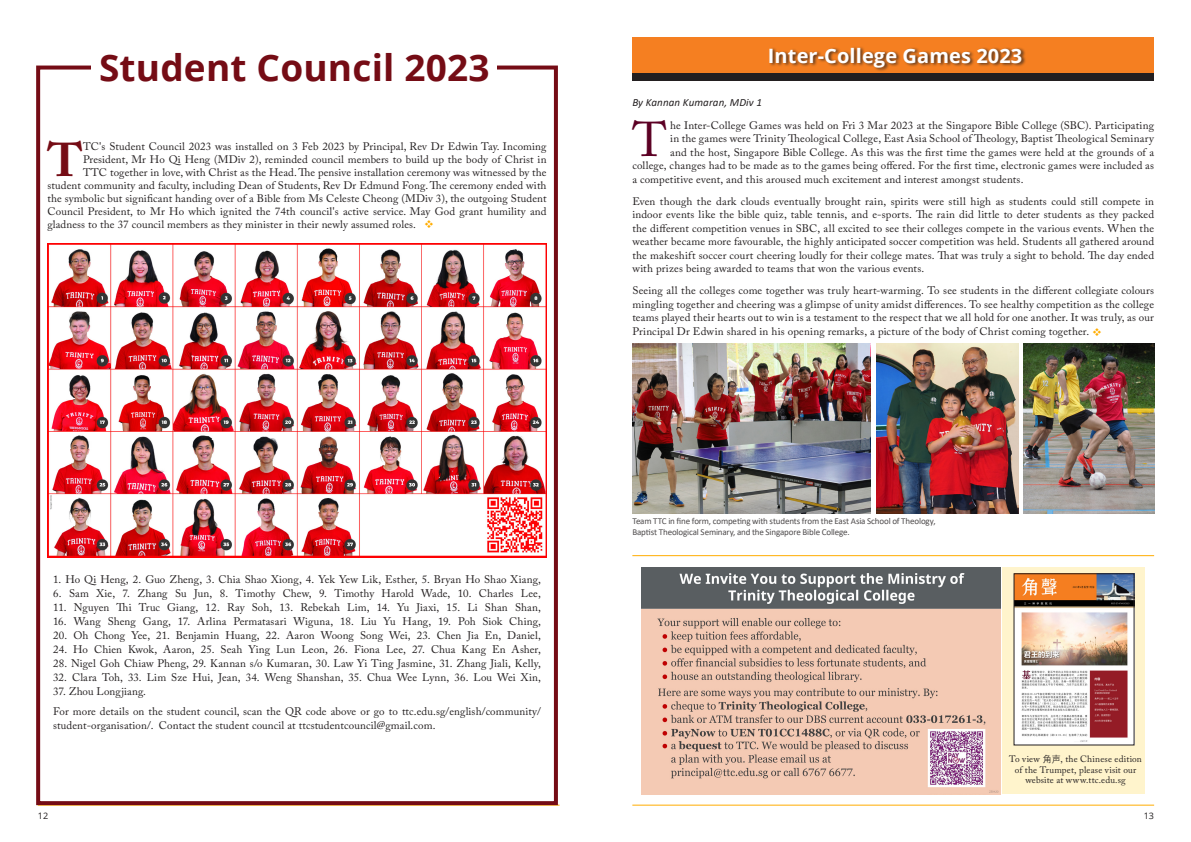
<style>
.page{position:relative;width:1191px;height:842px;background:#fff}
.page>*{position:absolute;margin:0;border:0;box-sizing:border-box;transform-origin:0 0}
.t1{font:48.5px "Adobe Caslon Pro";color:#5c0024}
.Body_Text{font:700 47.1px "Adobe Caslon Pro";color:#750c15}
.t2{font:700 36.6px "Open Sans";letter-spacing:.005em;color:#750c15}
.t3{font:700 19.8px "Open Sans";letter-spacing:.005em;color:#fff}
.Body_Text-2{font:11px/14px "Adobe Caslon Pro";letter-spacing:.01em;color:#231f20}
.Body_Text-3{font:italic 11px "Calibri";letter-spacing:.01em;color:#231f20}
.Body_Text-4{font:10.9px/13.5px "Adobe Caslon Pro";letter-spacing:.01em;color:#231f20;text-align:justify}
.Body_Text-5{font:9.3px/10.8px "Adobe Caslon Pro";letter-spacing:.015em;color:#231f20;text-align:center}
.t4{font:9px/10.8px "Calibri";letter-spacing:-.015em;color:#231f20}
.t5{font:8.9px "Open Sans";color:#231f20}
.s1{color:#ffad00}
.s2{font-family:"Deng Xian"}
</style>
<div class="page">
<div style="left:1002px;top:567px;width:142px;height:227px;background:#fff4cc"></div>
<hr style="left:38px;top:805px;width:521px;height:1px;background:#ffad00">
<hr style="left:632px;top:805px;width:522px;height:1px;background:#ffad00">
<div style="left:632px;top:37px;width:522px;height:37px;background:#f57f21"></div>
<div style="left:632px;top:74px;width:522px;height:7px;background:#231f20"></div>
<div style="left:768px;top:46px;width:258px;height:26px;background:#231f20;opacity:.75"></div>
<div style="left:36px;top:66px;width:522px;height:739px;border:4px solid #750c15"></div>
<div style="left:92px;top:53px;width:405px;height:39px;background:#fff"></div>
<img style="left:47px;top:244px;width:499px;height:314px">
<img style="left:632px;top:343px;width:238px;height:171px">
<img style="left:876px;top:343px;width:142px;height:171px">
<img style="left:1023px;top:344px;width:131px;height:170px">
<img style="left:1015px;top:575px;width:117px;height:168px">
<img style="left:642px;top:568px;width:358px;height:226px">
<hr style="left:632px;top:555px;width:522px;height:1px;background:#ffad00">
<p class="t2" style="left:99px;top:42px;width:392px">Student Council 2023</p>
<p class="Body_Text" style="left:47px;top:132px;width:37px">T</p>
<p class="Body_Text-4" style="left:83px;top:140px;width:465px">TC's Student Council 2023 was installed on 3 Feb 2023 by Principal, Rev Dr Edwin Tay. Incoming</p>
<p class="Body_Text-4" style="left:83px;top:153px;width:465px">President, Mr Ho Qi Heng (MDiv 2), reminded council members to build up the body of Christ in</p>
<p class="Body_Text-4" style="left:83px;top:166px;width:465px">TTC together in love, with Christ as the Head. The pensive installation ceremony was witnessed by the</p>
<p class="Body_Text-4" style="left:47px;top:179px;width:500px">student community and faculty, including Dean of Students, Rev Dr Edmund Fong. The ceremony ended with</p>
<p class="Body_Text-4" style="left:47px;top:192px;width:500px">the symbolic but significant handing over of a Bible from Ms Celeste Cheong (MDiv 3), the outgoing Student</p>
<p class="Body_Text-4" style="left:47px;top:205px;width:500px">Council President, to Mr Ho which ignited the 74th council's active service. May God grant humility and</p>
<p class="Body_Text-4" style="left:47px;top:218px;width:388px">gladness to the 37 council members as they minister in their newly assumed roles. <span class="s1">❖</span></p>
<p class="Body_Text-2" style="left:53px;top:572px;width:489px">1. Ho Qi Heng, 2. Guo Zheng, 3. Chia Shao Xiong, 4. Yek Yew Lik, Esther, 5. Bryan Ho Shao Xiang,</p>
<p class="Body_Text-2" style="left:53px;top:586px;width:489px">6. Sam Xie, 7. Zhang Su Jun, 8. Timothy Chew, 9. Timothy Harold Wade, 10. Charles Lee,</p>
<p class="Body_Text-2" style="left:53px;top:600px;width:489px">11. Nguyen Thi Truc Giang, 12. Ray Soh, 13. Rebekah Lim, 14. Yu Jiaxi, 15. Li Shan Shan,</p>
<p class="Body_Text-2" style="left:53px;top:614px;width:489px">16. Wang Sheng Gang, 17. Arlina Permatasari Wiguna, 18. Liu Yu Hang, 19. Poh Siok Ching,</p>
<p class="Body_Text-2" style="left:53px;top:628px;width:489px">20. Oh Chong Yee, 21. Benjamin Huang, 22. Aaron Woong Song Wei, 23. Chen Jia En, Daniel,</p>
<p class="Body_Text-2" style="left:53px;top:642px;width:489px">24. Ho Chien Kwok, Aaron, 25. Seah Ying Lun Leon, 26. Fiona Lee, 27. Chua Kang En Asher,</p>
<p class="Body_Text-2" style="left:53px;top:656px;width:489px">28. Nigel Goh Chiaw Pheng, 29. Kannan s/o Kumaran, 30. Law Yi Ting Jasmine, 31. Zhang Jiali, Kelly,</p>
<p class="Body_Text-2" style="left:53px;top:670px;width:489px">32. Clara Toh, 33. Lim Sze Hui, Jean, 34. Weng Shanshan, 35. Chua Wee Lynn, 36. Lou Wei Xin,</p>
<p class="Body_Text-2" style="left:53px;top:684px;width:94px">37. Zhou Longjiang.</p>
<p class="Body_Text-2" style="left:53px;top:704px;width:489px">For more details on the student council, scan the QR code above or go to ttc.edu.sg/english/community/ student-organisation/. Contact the student council at ttcstudentcouncil@gmail.com.</p>
<p class="t3" style="left:768px;top:41px;width:256px">Inter-College Games 2023</p>
<p class="Body_Text-3" style="left:632px;top:95px;width:131px">By Kannan Kumaran, MDiv 1</p>
<p class="t1" style="left:632px;top:111px;width:36px">T</p>
<p class="Body_Text-4" style="left:670px;top:118px;width:485px">he Inter-College Games was held on Fri 3 Mar 2023 at the Singapore Bible College (SBC). Participating</p>
<p class="Body_Text-4" style="left:670px;top:132px;width:485px">in the games were Trinity Theological College, East Asia School of Theology, Baptist Theological Seminary</p>
<p class="Body_Text-4" style="left:670px;top:145px;width:485px">and the host, Singapore Bible College. As this was the first time the games were held at the grounds of a</p>
<p class="Body_Text-4" style="left:632px;top:159px;width:523px">college, changes had to be made as to the games being offered. For the first time, electronic games were included as</p>
<p class="Body_Text-4" style="left:632px;top:172px;width:392px">a competitive event, and this aroused much excitement and interest amongst students.</p>
<p class="Body_Text-4" style="left:632px;top:194px;width:523px">Even though the dark clouds eventually brought rain, spirits were still high as students could still compete in indoor events like the bible quiz, table tennis, and e-sports. The rain did little to deter students as they packed the different competition venues in SBC, all excited to see their colleges compete in the various events. When the weather became more favourable, the highly anticipated soccer competition was held. Students all gathered around the makeshift soccer court cheering loudly for their college mates. That was truly a sight to behold. The day ended with prizes being awarded to teams that won the various events.</p>
<p class="Body_Text-4" style="left:632px;top:284px;width:523px">Seeing all the colleges come together was truly heart-warming. To see students in the different collegiate colours mingling together and cheering was a glimpse of unity amidst differences. To see healthy competition as the college teams played their hearts out to win is a testament to the respect that we all hold for one another. It was truly, as our Principal Dr Edwin shared in his opening remarks, a picture of the body of Christ coming together. <span class="s1">❖</span></p>
<p class="t4" style="left:632px;top:516px;width:305px">Team TTC in fine form, competing with students from the East Asia School of Theology,<br>Baptist Theological Seminary, and the Singapore Bible College.</p>
<p class="Body_Text-5" style="left:1009px;top:753px;width:134px">To view <span class="s2">角声</span>, the Chinese edition of the Trumpet, please visit our website at www.ttc.edu.sg</p>
<p class="t5" style="left:38px;top:810px;width:12px">12</p>
<p class="t5" style="left:1143px;top:810px;width:12px">13</p>
</div>
